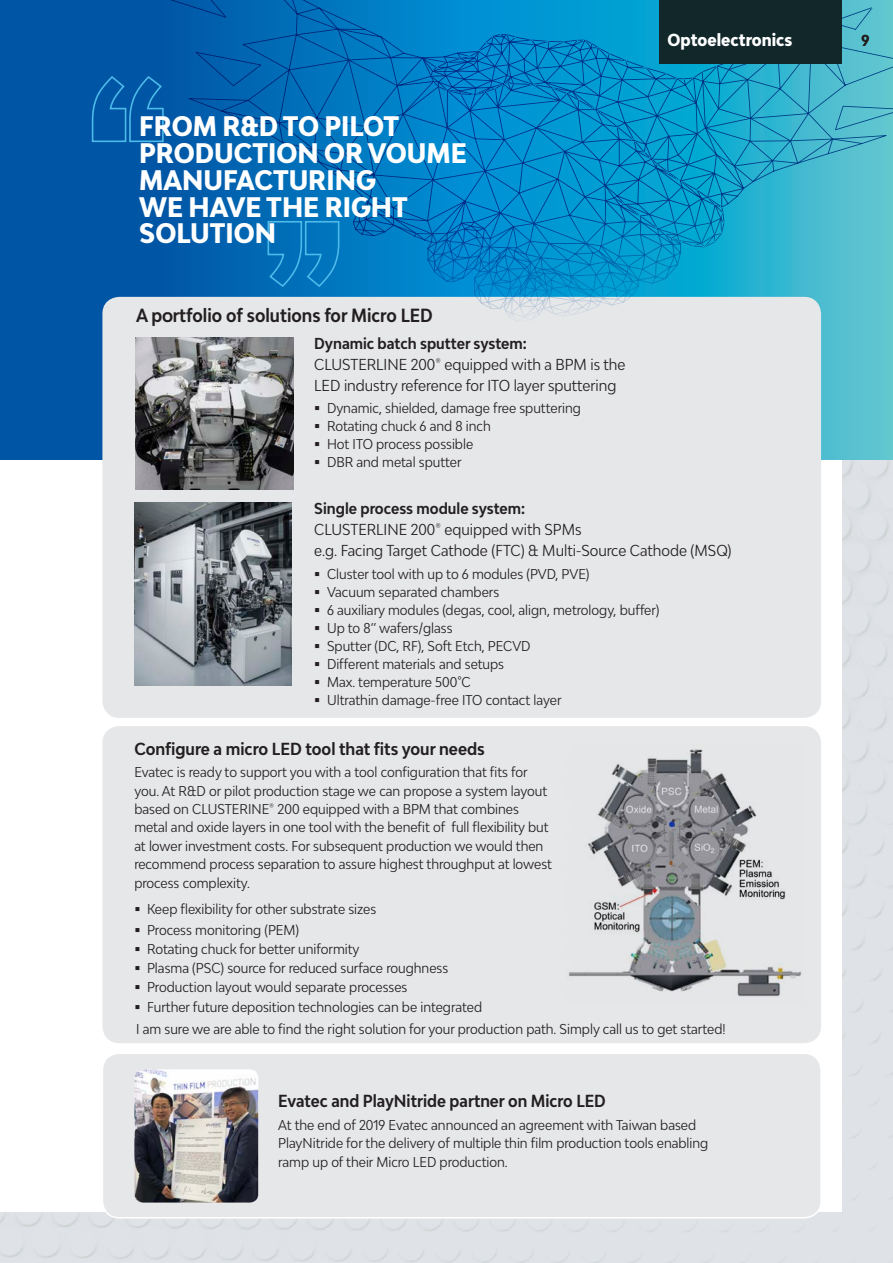
<style>
.page{position:relative;width:893px;height:1263px;background:#fff}
.page>*{position:absolute;margin:0;border:0;box-sizing:border-box;transform-origin:0 0}
.t1{font:800 condensed 26.7px/26.7px "Bw Modelica";color:#fff}
.t2{font:700 condensed 18px "Bw Modelica";color:#231f20}
.t3{font:800 condensed 18px "Bw Modelica";color:#fff}
.t4{font:700 condensed 16.5px "Bw Modelica";color:#231f20}
.t5{font:800 condensed 16.5px "Bw Modelica";color:#fff}
.t6{font:condensed 15px/21px "Bw Modelica";color:#231f20}
.t7{font:700 condensed 15px "Bw Modelica";color:#231f20}
.t8{font:condensed 13.5px/18.3px "Bw Modelica";color:#231f20}
.s1{font-weight:700}
</style>
<div class="page">
<div style="left:0;top:459px;width:893px;height:804px;background:#dfe2e6"></div>
<div style="left:0;top:459px;width:842px;height:753px;background:#fff"></div>
<svg style="left:0;top:0;width:893px;height:459px;background:#0d64aa"></svg>
<div style="left:102px;top:297px;width:719px;height:421px;background:#e6e7e9;border-radius:17px"></div>
<img style="left:136px;top:337px;width:157px;height:152px">
<img style="left:134px;top:503px;width:158px;height:183px">
<div style="left:102px;top:726px;width:719px;height:317px;background:#e6e7e9;border-radius:17px"></div>
<div style="left:102px;top:1053px;width:719px;height:165px;background:#e6e7e9;border-radius:17px"></div>
<div style="left:102px;top:1052px;width:720px;height:166px;border:2px solid #fff;border-radius:17px"></div>
<img style="left:569px;top:749px;width:233px;height:248px">
<svg style="left:168px;top:0;width:725px;height:322px;background:#1f92c6"></svg>
<svg style="left:91px;top:75px;width:74px;height:68px;background:#0a61ad"></svg>
<svg style="left:267px;top:220px;width:73px;height:68px;background:#0979bf"></svg>
<img style="left:134px;top:1069px;width:124px;height:133px">
<div style="left:659px;top:0;width:183px;height:64px;background:#11272a"></div>
<p class="t1" style="left:139px;top:112px;width:329px">FROM R&amp;D TO PILOT<br>PRODUCTION OR VOUME<br>MANUFACTURING<br>WE HAVE THE RIGHT<br>SOLUTION</p>
<p class="t3" style="left:680px;top:28px;width:88px">Corporate</p>
<p class="t5" style="left:668px;top:30px;width:126px">Optoelectronics</p>
<p class="t7" style="left:861px;top:31px;width:10px">9</p>
<p class="t2" style="left:136px;top:304px;width:298px">A portfolio of solutions for Micro LED</p>
<p class="t6" style="left:314px;top:332px;width:313px"><span class="s1">Dynamic batch sputter system:<br></span>CLUSTERLINE 200® equipped with a BPM is the<br>LED industry reference for ITO layer sputtering</p>
<p class="t8" style="left:327px;top:398px;width:255px">Dynamic, shielded, damage free sputtering</p>
<p class="t8" style="left:327px;top:416px;width:165px">Rotating chuck 6 and 8 inch</p>
<p class="t8" style="left:327px;top:434px;width:148px">Hot ITO process possible</p>
<p class="t8" style="left:327px;top:452px;width:136px">DBR and metal sputter</p>
<p class="t6" style="left:314px;top:498px;width:419px"><span class="s1">Single process module system:<br></span>CLUSTERLINE 200® equipped with SPMs<br>e.g. Facing Target Cathode (FTC) &amp; Multi-Source Cathode (MSQ)</p>
<p class="t8" style="left:327px;top:564px;width:264px">Cluster tool with up to 6 modules (PVD, PVE)</p>
<p class="t8" style="left:327px;top:582px;width:174px">Vacuum separated chambers</p>
<p class="t8" style="left:327px;top:600px;width:334px">6 auxiliary modules (degas, cool, align, metrology, buffer)</p>
<p class="t8" style="left:327px;top:618px;width:127px">Up to 8’’ wafers/glass</p>
<p class="t8" style="left:327px;top:636px;width:205px">Sputter (DC, RF), Soft Etch, PECVD</p>
<p class="t8" style="left:327px;top:654px;width:179px">Different materials and setups</p>
<p class="t8" style="left:327px;top:672px;width:145px">Max. temperature 500°C</p>
<p class="t8" style="left:327px;top:690px;width:236px">Ultrathin damage-free ITO contact layer</p>
<p class="t4" style="left:134px;top:738px;width:352px">Configure a micro LED tool that fits your needs</p>
<p class="t8" style="left:134px;top:763px;width:419px">Evatec is ready to support you with a tool configuration that fits for you. At R&amp;D or pilot production stage we can propose a system layout based on CLUSTERINE® 200 equipped with a BPM that combines metal and oxide layers in one tool with the benefit of full flexibility but at lower investment costs. For subsequent production we would then recommend process separation to assure highest throughput at lowest process complexity.</p>
<p class="t8" style="left:147px;top:900px;width:231px">Keep flexibility for other substrate sizes</p>
<p class="t8" style="left:147px;top:921px;width:153px">Process monitoring (PEM)</p>
<p class="t8" style="left:147px;top:940px;width:214px">Rotating chuck for better uniformity</p>
<p class="t8" style="left:147px;top:959px;width:303px">Plasma (PSC) source for reduced surface roughness</p>
<p class="t8" style="left:147px;top:978px;width:262px">Production layout would separate processes</p>
<p class="t8" style="left:147px;top:997px;width:337px">Further future deposition technologies can be integrated</p>
<p class="t8" style="left:136px;top:1019px;width:591px">I am sure we are able to find the right solution for your production path. Simply call us to get started!</p>
<p class="t4" style="left:278px;top:1090px;width:329px">Evatec and PlayNitride partner on Micro LED</p>
<p class="t8" style="left:278px;top:1115px;width:432px">At the end of 2019 Evatec announced an agreement with Taiwan based<br>PlayNitride for the delivery of multiple thin film production tools enabling ramp up of their Micro LED production.</p>
</div>
